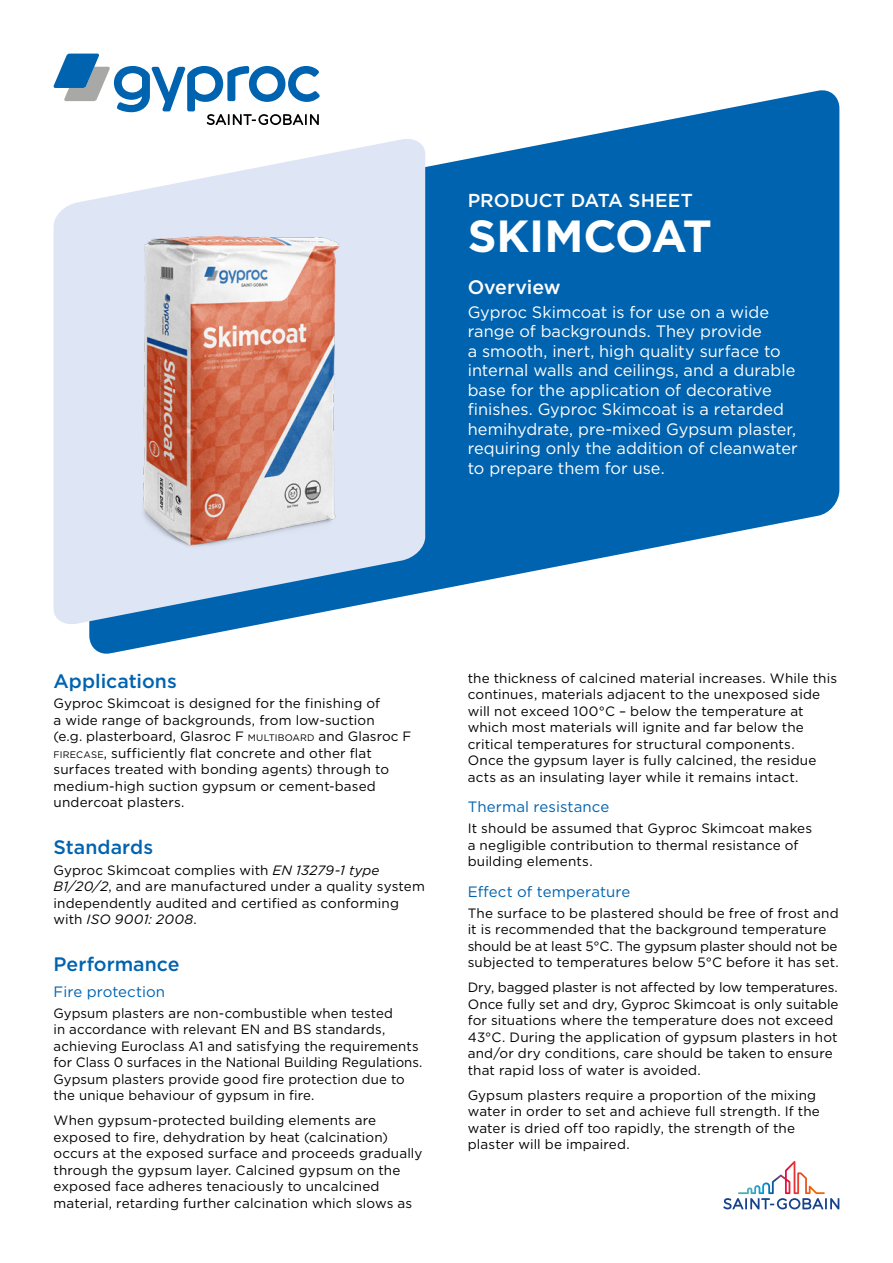
<style>
.page{position:relative;width:893px;height:1263px;background:#fff}
.page>*{position:absolute;margin:0;border:0;box-sizing:border-box;transform-origin:0 0}
.t1{font:700 45px "Gotham";letter-spacing:-.005em;color:#fff}
.t2{font:500 19.5px "Gotham";color:#0063af}
.t3{font:500 19.5px "Gotham";letter-spacing:-.005em;color:#fff}
.t4{font:500 18.75px "Gotham";letter-spacing:.005em;color:#fff}
.t5{font:16.5px/19.5px "Gotham";color:#fff}
.t6{font:15px "Gotham";letter-spacing:.005em;color:#0063af}
.t7{font:13.5px/16.5px "Gotham";letter-spacing:.01em;color:#000}
.s1{font-size:9.45px}
.s2{font-style:italic}
</style>
<div class="page">
<svg style="left:723px;top:1161px;width:116px;height:48px"></svg>
<svg style="left:53px;top:54px;width:266px;height:48px"></svg>
<svg style="left:89px;top:87px;width:750px;height:567px;fill:#0063af"></svg>
<svg style="left:54px;top:135px;width:371px;height:493px;background:#cfddf0"></svg>
<img style="left:137px;top:236px;width:205px;height:315px">
<h3 class="t4" style="left:468px;top:188px;width:226px">PRODUCT DATA SHEET</h3>
<h1 class="t1" style="left:468px;top:206px;width:246px">SKIMCOAT</h1>
<h2 class="t3" style="left:468px;top:274px;width:94px">Overview</h2>
<p class="t5" style="left:468px;top:302px;width:332px">Gyproc Skimcoat is for use on a wide range of backgrounds. They provide<br>a smooth, inert, high quality surface to internal walls and ceilings, and a durable base for the application of decorative finishes. Gyproc Skimcoat is a retarded hemihydrate, pre-mixed Gypsum plaster, requiring only the addition of cleanwater to prepare them for use.</p>
<h2 class="t2" style="left:54px;top:668px;width:125px">Applications</h2>
<p class="t7" style="left:54px;top:695px;width:359px">Gyproc Skimcoat is designed for the finishing of<br>a wide range of backgrounds, from low-suction<br>(e.g. plasterboard, Glasroc F <span class="s1">MULTIBOARD</span> and Glasroc F <span class="s1">FIRECASE</span>, sufficiently flat concrete and other flat surfaces treated with bonding agents) through to medium-high suction gypsum or cement-based undercoat plasters.</p>
<h2 class="t2" style="left:54px;top:834px;width:101px">Standards</h2>
<p class="t7" style="left:54px;top:861px;width:373px">Gyproc Skimcoat complies with <span class="s2">EN 13279-1 type B1/20/2</span>, and are manufactured under a quality system independently audited and certified as conforming with <span class="s2">ISO 9001: 2008</span>.</p>
<h2 class="t2" style="left:54px;top:951px;width:127px">Performance</h2>
<p class="t6" style="left:54px;top:982px;width:113px">Fire protection</p>
<p class="t7" style="left:54px;top:1004px;width:370px">Gypsum plasters are non-combustible when tested<br>in accordance with relevant EN and BS standards, achieving Euroclass A1 and satisfying the requirements for Class 0 surfaces in the National Building Regulations.<br>Gypsum plasters provide good fire protection due to the unique behaviour of gypsum in fire.</p>
<p class="t7" style="left:54px;top:1112px;width:370px">When gypsum-protected building elements are exposed to fire, dehydration by heat (calcination) occurs at the exposed surface and proceeds gradually through the gypsum layer. Calcined gypsum on the exposed face adheres tenaciously to uncalcined material, retarding further calcination which slows as</p>
<p class="t7" style="left:468px;top:669px;width:371px">the thickness of calcined material increases. While this continues, materials adjacent to the unexposed side will not exceed 100°C – below the temperature at which most materials will ignite and far below the critical temperatures for structural components.<br>Once the gypsum layer is fully calcined, the residue acts as an insulating layer while it remains intact.</p>
<p class="t6" style="left:468px;top:797px;width:143px">Thermal resistance</p>
<p class="t7" style="left:468px;top:820px;width:346px">It should be assumed that Gyproc Skimcoat makes a negligible contribution to thermal resistance of building elements.</p>
<p class="t6" style="left:468px;top:882px;width:164px">Effect of temperature</p>
<p class="t7" style="left:468px;top:904px;width:373px">The surface to be plastered should be free of frost and it is recommended that the background temperature should be at least 5°C. The gypsum plaster should not be subjected to temperatures below 5°C before it has set.</p>
<p class="t7" style="left:468px;top:979px;width:372px">Dry, bagged plaster is not affected by low temperatures.<br>Once fully set and dry, Gyproc Skimcoat is only suitable for situations where the temperature does not exceed 43°C. During the application of gypsum plasters in hot and/or dry conditions, care should be taken to ensure that rapid loss of water is avoided.</p>
<p class="t7" style="left:468px;top:1086px;width:354px">Gypsum plasters require a proportion of the mixing water in order to set and achieve full strength. If the water is dried off too rapidly, the strength of the plaster will be impaired.</p>
</div>
